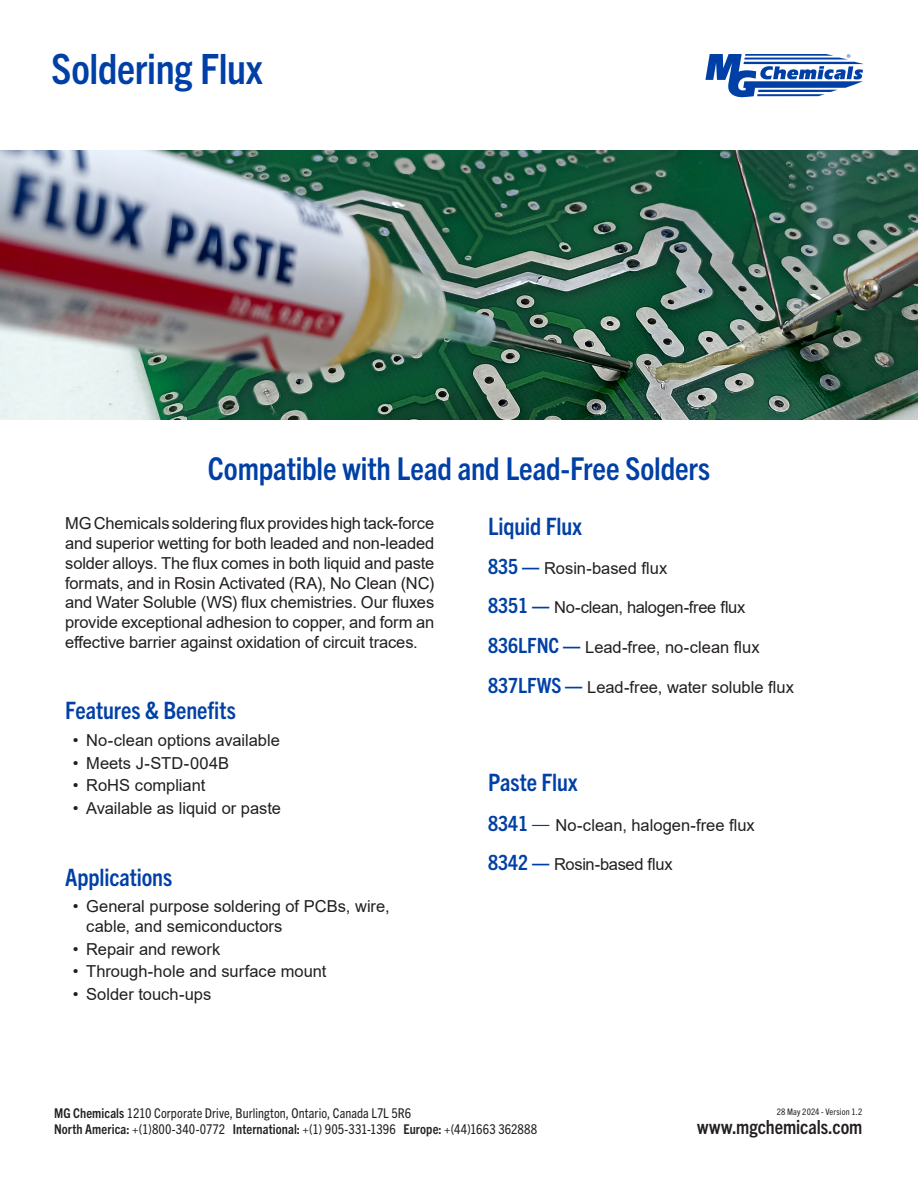
<style>
.page{position:relative;width:918px;height:1188px;background:#fff}
.page>*{position:absolute;margin:0;border:0;box-sizing:border-box;transform-origin:0 0}
.t1{font:700 condensed 41.85px "Trade Gothic Next LT Pro";letter-spacing:-.01em;color:#0040a6}
.CDS-H2{font:700 condensed 31.5px "Trade Gothic Next LT Pro";letter-spacing:-.005em;color:#0040a6}
.CDS-H3{font:700 condensed 24px "Trade Gothic Next LT Pro";letter-spacing:-.005em;color:#0040a6}
.t2{font:700 condensed 19.5px "Trade Gothic Next LT Pro";letter-spacing:-.005em;color:#231f20}
.CDS-Body_Text_1st_Paragraph{font:16.5px/19.8px "Arial";letter-spacing:-.01em;color:#231f20;text-align:justify}
.CDS-Bullet_List{font:16.5px/19.8px "Arial";color:#231f20}
.CDS-H4{font:16.5px "Arial";letter-spacing:-.005em;color:#231f20}
.CDS-H3-2{font:16.5px "Arial";color:#231f20}
.t3{font:condensed 13.5px/16.2px "Trade Gothic Next LT Pro";letter-spacing:.005em;color:#231f20}
.t4{font:condensed 9px "Trade Gothic Next LT Pro";letter-spacing:.015em;color:#231f20}
.s1{font-family:"Trade Gothic Next LT Pro";font-weight:700;font-stretch:condensed;font-size:21px;color:#0040a6}
.s2{font-family:"Arial Narrow";font-size:21px;color:#0040a6}
.s3{font-weight:700}
</style>
<div class="page">
<svg style="left:705px;top:54px;width:159px;height:43px"></svg>
<img style="left:0;top:150px;width:918px;height:270px">
<h1 class="t1" style="left:52px;top:40px;width:213px">Soldering Flux</h1>
<p class="CDS-H2" style="left:208px;top:447px;width:504px">Compatible with Lead and Lead-Free Solders</p>
<p class="CDS-Body_Text_1st_Paragraph" style="left:65px;top:513px;width:371px">MG Chemicals soldering flux provides high tack-force and superior wetting for both leaded and non-leaded solder alloys. The flux comes in both liquid and paste formats, and in Rosin Activated (RA), No Clean (NC) and Water Soluble (WS) flux chemistries. Our fluxes provide exceptional adhesion to copper, and form an effective barrier against oxidation of circuit traces.</p>
<p class="CDS-H3" style="left:65px;top:694px;width:172px">Features &amp; Benefits</p>
<p class="CDS-Bullet_List" style="left:73px;top:730px;width:209px">• No-clean options available</p>
<p class="CDS-Bullet_List" style="left:73px;top:753px;width:158px">• Meets J-STD-004B</p>
<p class="CDS-Bullet_List" style="left:73px;top:776px;width:134px">• RoHS compliant</p>
<p class="CDS-Bullet_List" style="left:73px;top:798px;width:210px">• Available as liquid or paste</p>
<p class="CDS-H3" style="left:65px;top:860px;width:108px">Applications</p>
<p class="CDS-Bullet_List" style="left:86px;top:896px;width:305px;text-indent:-14px">• General purpose soldering of PCBs, wire, cable, and semiconductors</p>
<p class="CDS-Bullet_List" style="left:73px;top:939px;width:149px">• Repair and rework</p>
<p class="CDS-Bullet_List" style="left:73px;top:962px;width:255px">• Through-hole and surface mount</p>
<p class="CDS-Bullet_List" style="left:73px;top:984px;width:140px">• Solder touch-ups</p>
<p class="CDS-H3" style="left:488px;top:509px;width:95px">Liquid Flux</p>
<p class="CDS-H3-2" style="left:488px;top:556px;width:181px"><span class="s1">835</span> <span class="s2">—</span> Rosin-based flux</p>
<p class="CDS-H4" style="left:488px;top:596px;width:259px"><span class="s1">8351</span> <span class="s2">—</span> No-clean, halogen-free flux</p>
<p class="CDS-H4" style="left:488px;top:636px;width:273px"><span class="s1">836LFNC</span> <span class="s2">—</span> Lead-free, no-clean flux</p>
<p class="CDS-H4" style="left:488px;top:676px;width:307px"><span class="s1">837LFWS</span> <span class="s2">—</span> Lead-free, water soluble flux</p>
<p class="CDS-H3" style="left:488px;top:766px;width:91px">Paste Flux</p>
<p class="CDS-H4" style="left:488px;top:814px;width:268px"><span class="s1">8341 —</span> No-clean, halogen-free flux</p>
<p class="CDS-H4" style="left:488px;top:853px;width:186px"><span class="s1">8342</span> <span class="s2">—</span> Rosin-based flux</p>
<p class="t3" style="left:54px;top:1104px;width:485px"><span class="s3">MG Chemicals</span> 1210 Corporate Drive, Burlington, Ontario, Canada L7L 5R6<br><span class="s3">North America:</span> +(1)800-340-0772 <span class="s3">International:</span> +(1) 905-331-1396 <span class="s3">Europe:</span> +(44)1663 362888</p>
<p class="t4" style="left:777px;top:1105px;width:87px">28 May 2024 - Version 1.2</p>
<p class="t2" style="left:697px;top:1114px;width:167px">www.mgchemicals.com</p>
</div>
